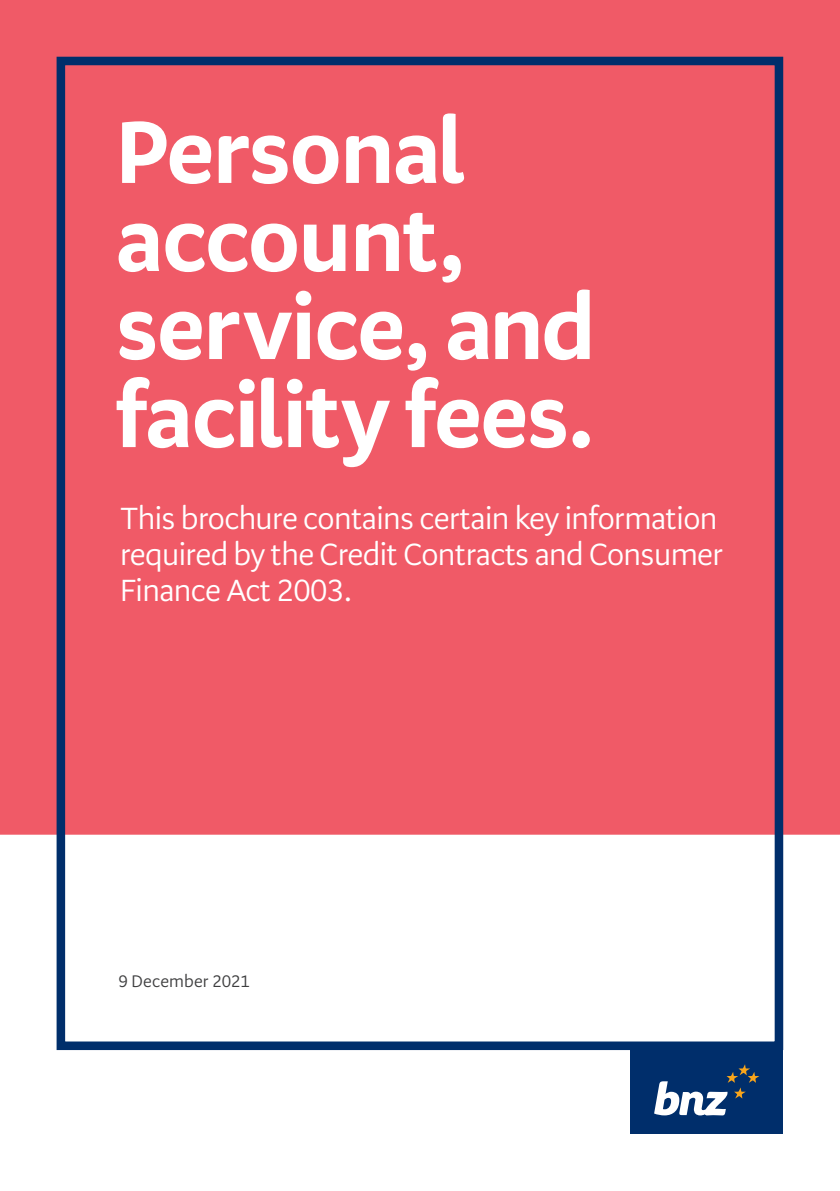
<style>
.page{position:relative;width:840px;height:1191px;background:#fff}
.page>*{position:absolute;margin:0;border:0;box-sizing:border-box;transform-origin:0 0}
.t1{font:700 90px/88px "Serrano Pro";letter-spacing:-.02em;color:#fff}
.t2{font:31.4px/36px "Serrano Pro";letter-spacing:-.02em;color:#fff}
.t3{font:17.2px "Serrano Pro";letter-spacing:.01em;color:#3e3e3f}
</style>
<div class="page">
<div style="left:0;top:0;width:839px;height:834px;background:#f05a67"></div>
<div style="left:57px;top:57px;width:725px;height:993px;border:9px solid #002e6b"></div>
<div style="left:630px;top:1049px;width:152px;height:84px;background:#002e6b"></div>
<svg style="left:654px;top:1064px;width:105px;height:51px"></svg>
<h1 class="t1" style="left:116px;top:110px;width:481px">Personal account, service, and facility fees.</h1>
<p class="t2" style="left:120px;top:501px;width:604px">This brochure contains certain key information required by the Credit Contracts and Consumer<br>Finance Act 2003.</p>
<p class="t3" style="left:118px;top:971px;width:133px">9 December 2021</p>
</div>
